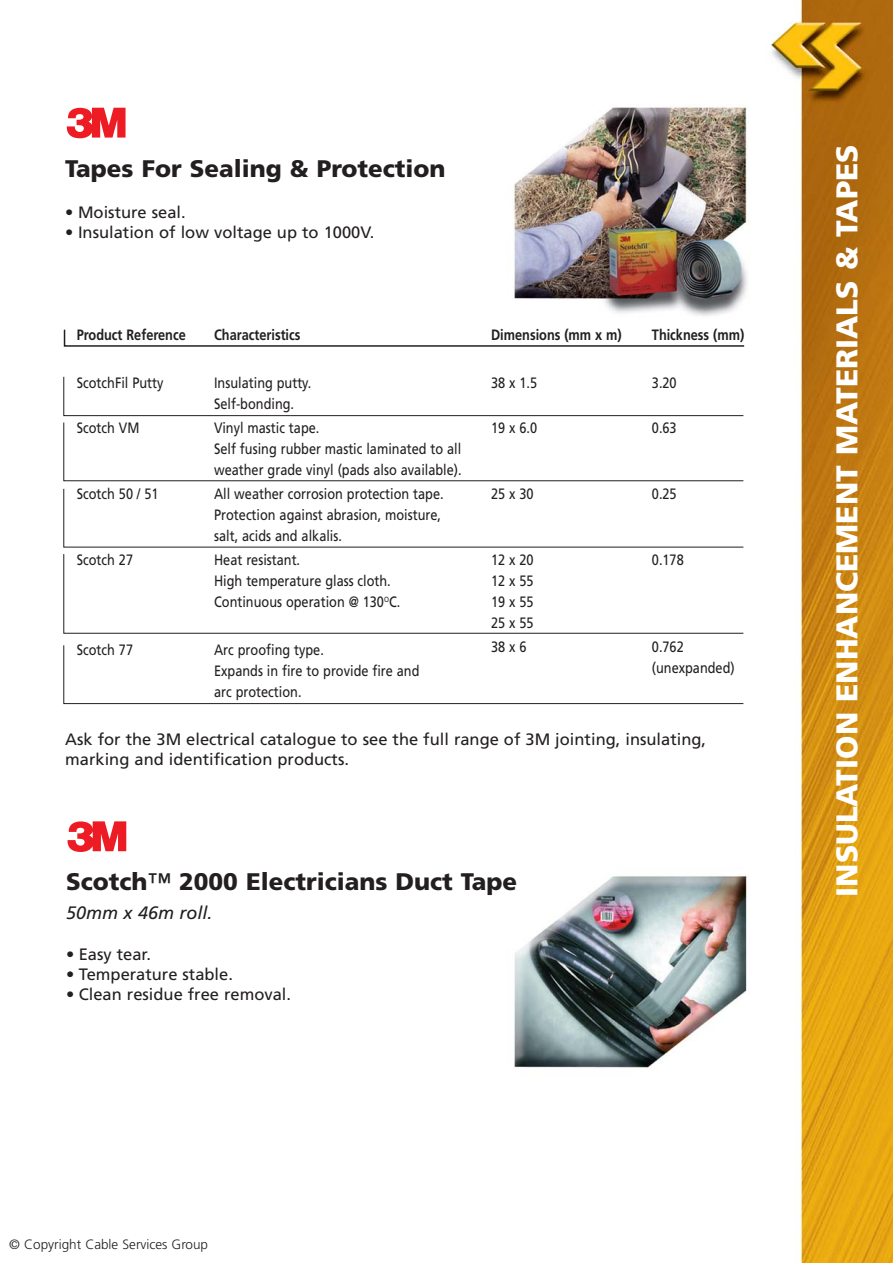
<style>
.page{position:relative;width:893px;height:1263px;background:#fff}
.page>*{position:absolute;margin:0;border:0;box-sizing:border-box;transform-origin:0 0}
.t1{font:900 30px "Frutiger";color:#fff}
.t2{font:900 24px "Frutiger";color:#231f20}
.t3{font:italic 18px "Frutiger";color:#231f20}
.t4{font:16.5px/19.8px "Frutiger";color:#231f20}
.t5{font:15px/21px "Frutiger";color:#231f20;scale:.85 1}
.t6{font:700 15px "Frutiger";color:#231f20;scale:.85 1}
.t7{font:300 13.5px "Frutiger";color:#231f20}
.s1{font-weight:400}
</style>
<div class="page">
<img style="left:514px;top:875px;width:233px;height:193px">
<svg style="left:68px;top:821px;width:58px;height:31px"></svg>
<img style="left:771px;top:0;width:122px;height:1263px">
<div style="left:481px;top:76px;width:293px;height:258px;background:#fff"></div>
<img style="left:513px;top:104px;width:236px;height:212px">
<svg style="left:63px;top:329px;width:682px;height:18px"></svg>
<svg style="left:63px;top:645px;width:681px;height:59px"></svg>
<svg style="left:63px;top:554px;width:681px;height:80px"></svg>
<svg style="left:63px;top:488px;width:681px;height:60px"></svg>
<svg style="left:63px;top:422px;width:681px;height:59px"></svg>
<svg style="left:63px;top:376px;width:681px;height:40px"></svg>
<svg style="left:67px;top:108px;width:59px;height:30px"></svg>
<h2 class="t2" style="left:65px;top:159px;width:382px">Tapes For Sealing &amp; Protection</h2>
<p class="t4" style="left:65px;top:204px;width:122px">• Moisture seal.</p>
<p class="t4" style="left:65px;top:223px;width:311px">• Insulation of low voltage up to 1000V.</p>
<p class="t6" style="left:77px;top:328px;width:130px">Product Reference</p>
<p class="t5" style="left:77px;top:373px;width:104px">ScotchFil Putty</p>
<p class="t5" style="left:77px;top:418px;width:75px">Scotch VM</p>
<p class="t5" style="left:77px;top:484px;width:98px">Scotch 50 / 51</p>
<p class="t5" style="left:77px;top:550px;width:68px">Scotch 27</p>
<p class="t5" style="left:77px;top:640px;width:68px">Scotch 77</p>
<p class="t6" style="left:214px;top:329px;width:103px">Characteristics</p>
<p class="t5" style="left:214px;top:373px;width:116px">Insulating putty.<br>Self-bonding.</p>
<p class="t5" style="left:214px;top:418px;width:293px">Vinyl mastic tape.<br>Self fusing rubber mastic laminated to all weather grade vinyl (pads also available).</p>
<p class="t5" style="left:214px;top:484px;width:271px">All weather corrosion protection tape.<br>Protection against abrasion, moisture, salt, acids and alkalis.</p>
<p class="t5" style="left:214px;top:550px;width:221px">Heat resistant.<br>High temperature glass cloth.<br>Continuous operation @ 130<sup>O</sup>C.</p>
<p class="t5" style="left:214px;top:640px;width:243px">Arc proofing type.<br>Expands in fire to provide fire and arc protection.</p>
<p class="t6" style="left:491px;top:329px;width:155px">Dimensions (mm x m)</p>
<p class="t5" style="left:491px;top:373px;width:56px">38 x 1.5</p>
<p class="t5" style="left:491px;top:418px;width:56px">19 x 6.0</p>
<p class="t5" style="left:491px;top:484px;width:52px">25 x 30</p>
<p class="t5" style="left:491px;top:550px;width:52px;text-align:justify">12 x 20<br>12 x 55<br>19 x 55<br>25 x 55</p>
<p class="t5" style="left:491px;top:637px;width:43px">38 x 6</p>
<p class="t6" style="left:652px;top:329px;width:110px">Thickness (mm)</p>
<p class="t5" style="left:652px;top:373px;width:31px">3.20</p>
<p class="t5" style="left:652px;top:418px;width:31px">0.63</p>
<p class="t5" style="left:652px;top:484px;width:31px">0.25</p>
<p class="t5" style="left:652px;top:550px;width:39px">0.178</p>
<p class="t5" style="left:652px;top:637px;width:99px">0.762 (unexpanded)</p>
<p class="t4" style="left:65px;top:731px;width:642px">Ask for the 3M electrical catalogue to see the full range of 3M jointing, insulating, marking and identification products.</p>
<h2 class="t2" style="left:66px;top:872px;width:453px">Scotch<span class="s1">™</span> 2000 Electricians Duct Tape</h2>
<p class="t3" style="left:66px;top:905px;width:148px">50mm x 46m roll.</p>
<p class="t4" style="left:66px;top:946px;width:87px">• Easy tear.</p>
<p class="t4" style="left:66px;top:966px;width:168px">• Temperature stable.</p>
<p class="t4" style="left:66px;top:986px;width:227px">• Clean residue free removal.</p>
<h1 class="t1" style="left:835px;top:897px;width:754px;rotate:-90deg">INSULATION ENHANCEMENT MATERIALS &amp; TAPES</h1>
<p class="t7" style="left:9px;top:1239px;width:200px">© Copyright Cable Services Group</p>
</div>
